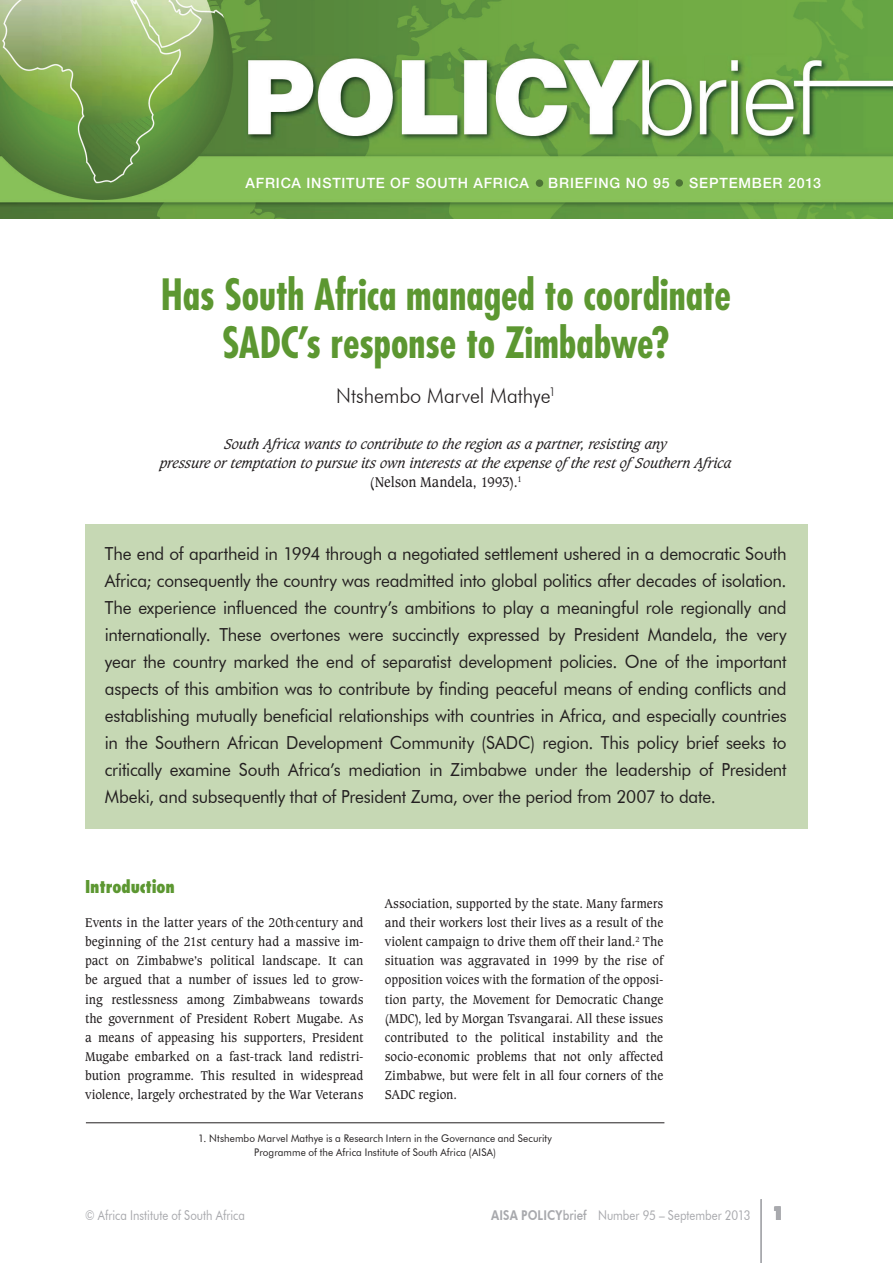
<style>
.page{position:relative;width:893px;height:1263px;background:#fff}
.page>*{position:absolute;margin:0;border:0;box-sizing:border-box;transform-origin:0 0}
.t1{font:700 condensed 42px/48px "Futura";letter-spacing:-.005em;color:#5c9731;text-align:center;scale:.95 1}
.t2{font:300 21px "Futura BT";letter-spacing:-.005em;color:#231f20;scale:.95 1}
.t3{font:18px/27px "Futura BT";letter-spacing:-.015em;color:#231f20;text-align:justify;scale:.95 1}
.t4{font:800 condensed 17.25px "Futura";letter-spacing:-.01em;color:#5c9731;scale:.95 1}
.t5{font:italic 15px/19.2px "Caxton BT";letter-spacing:-.02em;color:#231f20;text-align:center;scale:.95 1}
.t6{font:500 14.25px "Helvetica Neue";letter-spacing:.055em;color:#fff}
.t7{font:13.5px/19.2px "Caxton BT";letter-spacing:-.005em;color:#231f20;text-align:justify;scale:.95 1}
.t8{font:13.5px "Futura BT";color:#a8a9ad;scale:.85 1}
.t9{font:10.5px/13.5px "Futura BT";letter-spacing:.01em;color:#231f20;text-align:center;scale:.95 1}
.s1{font-style:normal}
.s2{font-weight:800}
.s3{font-weight:500}
.s4{font-family:"Futura";font-weight:800;font-size:18px}
</style>
<div class="page">
<div style="left:85px;top:524px;width:723px;height:305px;background:#c6d8b4"></div>
<hr style="left:761px;top:1199px;width:1px;height:64px;background:#a8a9ad">
<img style="left:0;top:0;width:893px;height:219px">
<hr style="left:86px;top:1122px;width:578px;height:1px;background:#231f20">
<div style="left:536px;top:179px;width:7px;height:8px;background:#4c7335;border-radius:50%"></div>
<div style="left:675px;top:179px;width:8px;height:8px;background:#4c7335;border-radius:50%"></div>
<p class="t6" style="left:246px;top:174px;width:285px">AFRICA INSTITUTE OF SOUTH AFRICA</p>
<p class="t6" style="left:548px;top:174px;width:20px">BRIEFIN</p>
<p class="t6" style="left:609px;top:174px;width:62px">G NO 95</p>
<p class="t6" style="left:689px;top:174px;width:134px">SEPTEMBER 2013</p>
<h1 class="t1" style="left:161px;top:270px;width:602px">Has South Africa managed to coordinate<br>SADC’s response to Zimbabwe?</h1>
<h2 class="t2" style="left:336px;top:383px;width:233px">Ntshembo Marvel Mathye<sup>1</sup></h2>
<p class="t5" style="left:160px;top:434px;width:603px">South Africa wants to contribute to the region as a partner, resisting any<br>pressure or temptation to pursue its own interests at the expense ofthe rest ofSouthern Africa <span class="s1">(Nelson Mandela, 1993).</span><sup>1</sup></p>
<p class="t3" style="left:105px;top:540px;width:719px">The end of apartheid in 1994 through a negotiated settlement ushered in a democratic South Africa; consequently the country was readmitted into global politics after decades of isolation.<br>The experience influenced the country’s ambitions to play a meaningful role regionally and internationally. These overtones were succinctly expressed by President Mandela, the very year the country marked the end of separatist development policies. One of the important aspects of this ambition was to contribute by finding peaceful means of ending conflicts and establishing mutually beneficial relationships with countries in Africa, and especially countries in the Southern African Development Community (SADC) region. This policy brief seeks to critically examine South Africa’s mediation in Zimbabwe under the leadership of President Mbeki, and subsequently that of President Zuma, over the period from 2007 to date.</p>
<p class="t4" style="left:85px;top:876px;width:96px">Introduction</p>
<p class="t7" style="left:85px;top:913px;width:295px">Events in the latter years of the 20th<sup>.</sup>century and beginning of the 21st century had a massive im&shy;pact on Zimbabwe’s political landscape. It can be argued that a number of issues led to grow&shy;ing restlessness among Zimbabweans towards the government of President Robert Mugabe. As a means of appeasing his supporters, President Mugabe embarked on a fast-track land redistri&shy;bution programme. This resulted in widespread violence, largely orchestrated by the War Veterans</p>
<p class="t7" style="left:385px;top:893px;width:295px">Association, supported by the state. Many farmers and their workers lost their lives as a result of the violent campaign to drive them off their land.<sup>2</sup> The situation was aggravated in 1999 by the rise of opposition voices with the formation of the opposi&shy;tion party, the Movement for Democratic Change (MDC), led by Morgan Tsvangarai. All these issues contributed to the political instability and the socio-economic problems that not only affected Zimbabwe, but were felt in all four corners of the SADC region.</p>
<p class="t9" style="left:198px;top:1131px;width:374px">1. Ntshembo Marvel Mathye is a Research Intern in the Governance and Security<br>Programme of the Africa Institute of South Africa (AISA)</p>
<p class="t8" style="left:85px;top:1207px;width:190px">© Africa Institute of South Africa</p>
<p class="t8" style="left:491px;top:1207px;width:347px"><span class="s2">AISA POLICY</span><span class="s3">brief</span> Number 95 – September 2013 <span class="s4">1</span></p>
</div>
